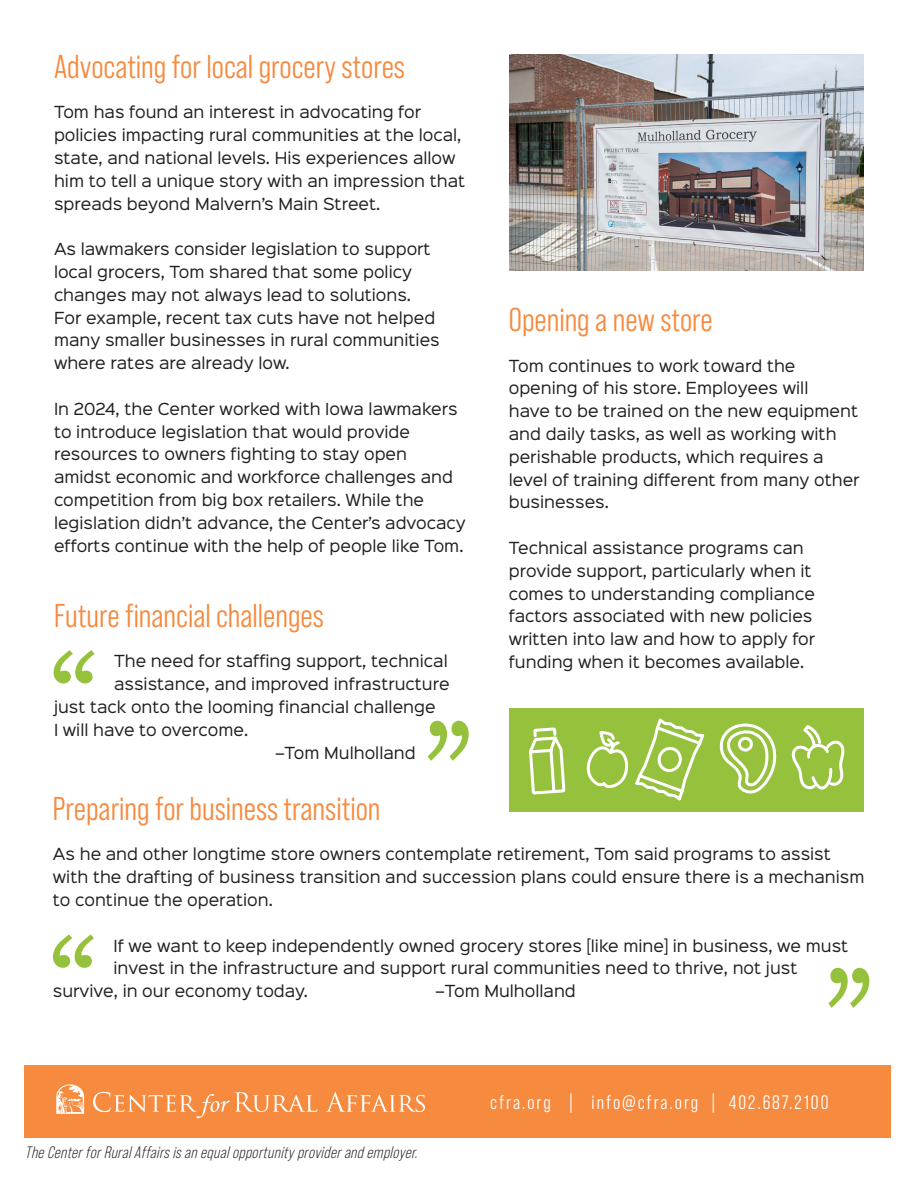
<style>
.page{position:relative;width:918px;height:1188px;background:#fff}
.page>*{position:absolute;margin:0;border:0;box-sizing:border-box;transform-origin:0 0}
.t1{font:33px "Bebas Neue Pro Middle";color:#f68a3e}
.Section_Heading{font:19.5px "Bebas Neue Pro Middle";letter-spacing:.1em;color:#fff}
.t2{font:italic 16.5px "Bebas Neue Pro";color:#231f20}
.t3{font:15px/22.8px "Sinkin Sans 400";color:#231f20}
</style>
<div class="page">
<div style="left:509px;top:708px;width:355px;height:103px;background:#96c13d"></div>
<div style="left:25px;top:1066px;width:866px;height:72px;background:#f68a3e"></div>
<svg style="left:93px;top:1092px;width:224px;height:26px"></svg>
<svg style="left:326px;top:1092px;width:99px;height:20px"></svg>
<svg style="left:56px;top:1084px;width:28px;height:30px"></svg>
<img style="left:509px;top:54px;width:355px;height:217px">
<svg style="left:54px;top:650px;width:41px;height:33px"></svg>
<svg style="left:428px;top:721px;width:41px;height:40px"></svg>
<svg style="left:53px;top:934px;width:41px;height:34px"></svg>
<svg style="left:828px;top:968px;width:41px;height:40px"></svg>
<svg style="left:527px;top:727px;width:40px;height:85px"></svg>
<svg style="left:586px;top:718px;width:119px;height:83px"></svg>
<svg style="left:719px;top:723px;width:58px;height:71px"></svg>
<svg style="left:791px;top:725px;width:54px;height:65px"></svg>
<p class="t1" style="left:54px;top:48px;width:352px">Advocating for local grocery stores</p>
<p class="t3" style="left:54px;top:100px;width:413px">Tom has found an interest in advocating for policies impacting rural communities at the local, state, and national levels. His experiences allow him to tell a unique story with an impression that spreads beyond Malvern’s Main Street.</p>
<p class="t3" style="left:54px;top:236px;width:387px">As lawmakers consider legislation to support local grocers, Tom shared that some policy changes may not always lead to solutions.<br>For example, recent tax cuts have not helped many smaller businesses in rural communities where rates are already low.</p>
<p class="t3" style="left:54px;top:396px;width:413px">In 2024, the Center worked with Iowa lawmakers to introduce legislation that would provide resources to owners fighting to stay open amidst economic and workforce challenges and competition from big box retailers. While the legislation didn’t advance, the Center’s advocacy efforts continue with the help of people like Tom.</p>
<p class="t1" style="left:509px;top:301px;width:205px">Opening a new store</p>
<p class="t3" style="left:509px;top:353px;width:352px">Tom continues to work toward the opening of his store. Employees will<br>have to be trained on the new equipment and daily tasks, as well as working with perishable products, which requires a level of training different from many other businesses.</p>
<p class="t3" style="left:509px;top:535px;width:308px">Technical assistance programs can provide support, particularly when it comes to understanding compliance factors associated with new policies written into law and how to apply for funding when it becomes available.</p>
<p class="t1" style="left:54px;top:597px;width:271px">Future financial challenges</p>
<p class="t3" style="left:114px;top:649px;width:335px">The need for staffing support, technical</p>
<p class="t3" style="left:114px;top:671px;width:337px">assistance, and improved infrastructure</p>
<p class="t3" style="left:54px;top:694px;width:383px">just tack onto the looming financial challenge</p>
<p class="t3" style="left:54px;top:717px;width:196px">I will have to overcome.</p>
<p class="t3" style="left:275px;top:740px;width:142px">–Tom Mulholland</p>
<p class="t1" style="left:53px;top:790px;width:329px">Preparing for business transition</p>
<p class="t3" style="left:53px;top:842px;width:813px">As he and other longtime store owners contemplate retirement, Tom said programs to assist with the drafting of business transition and succession plans could ensure there is a mechanism to continue the operation.</p>
<p class="t3" style="left:113px;top:933px;width:736px">If we want to keep independently owned grocery stores [like mine] in business, we must</p>
<p class="t3" style="left:113px;top:956px;width:685px">invest in the infrastructure and support rural communities need to thrive, not just</p>
<p class="t3" style="left:53px;top:978px;width:257px">survive, in our economy today.</p>
<p class="t3" style="left:436px;top:978px;width:142px">–Tom Mulholland</p>
<p class="t2" style="left:25px;top:1143px;width:398px">TheCenterforRuralAffairsisanequalopportunityproviderandemployer.</p>
<p class="Section_Heading" style="left:490px;top:1091px;width:340px">cfra.org | info@cfra.org | 402.687.2100</p>
</div>
